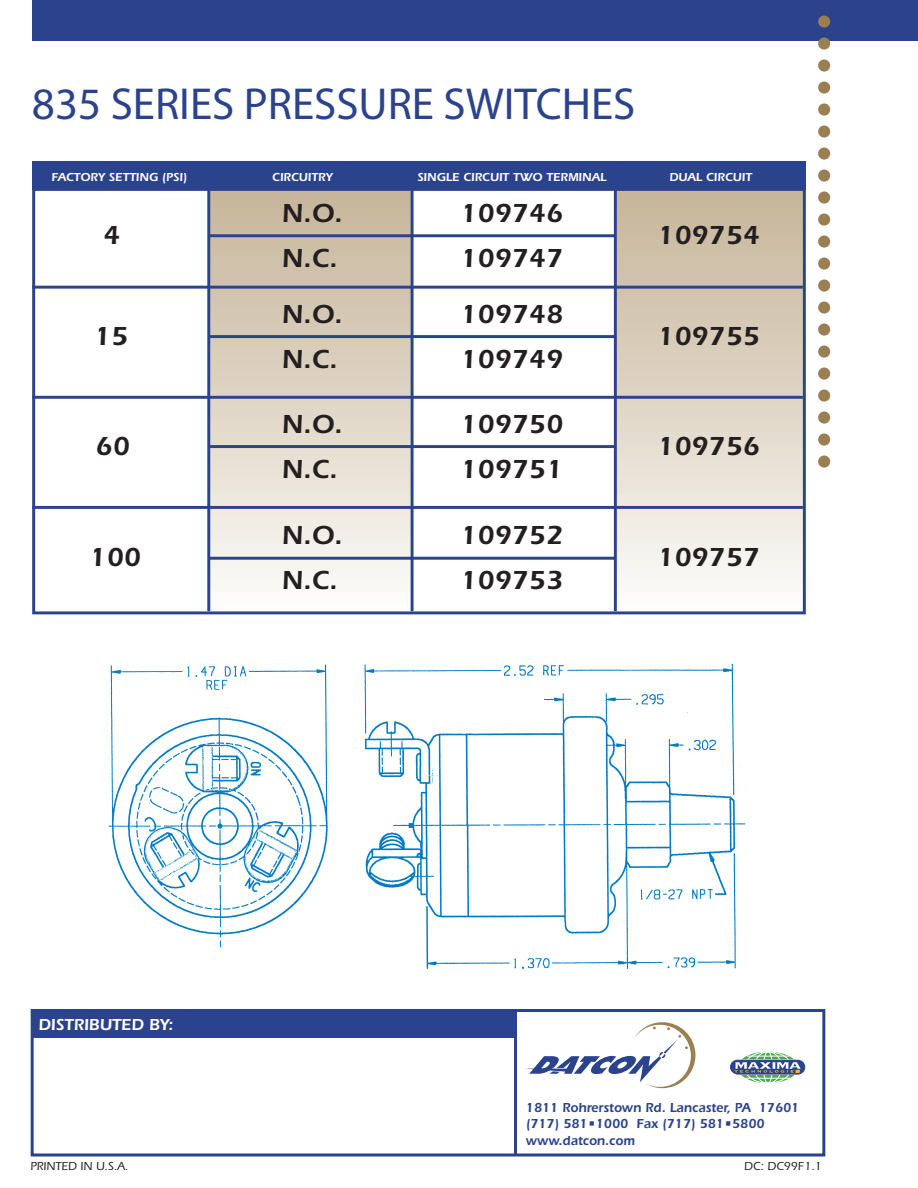
<style>
.page{position:relative;width:918px;height:1188px;background:#fff}
.page>*{position:absolute;margin:0;border:0;box-sizing:border-box;transform-origin:0 0}
.t1{font:45px "Myriad";color:#2b428d}
.t2{font:600 27px/45px "Itc Eras";color:#231f20}
.t3{font:600 16.5px "Itc Eras";color:#fff}
.t4{font:600 13.5px/16.5px "Itc Eras";color:#2b428d;scale:.95 1}
.t5{font:600 12px "Itc Eras";color:#fff}
.t6{font:500 12px "Itc Eras";color:#231f20}
</style>
<div class="page">
<div style="left:32px;top:1011px;width:484px;height:27px;background:#2b428d"></div>
<div style="left:209px;top:190px;width:203px;height:421px;background:linear-gradient(to bottom,#c5b397,#fbfaf9)"></div>
<div style="left:614px;top:190px;width:189px;height:421px;background:linear-gradient(to bottom,#c5b397,#fcfbf9)"></div>
<img style="left:108px;top:663px;width:638px;height:307px">
<div style="left:32px;top:0;width:886px;height:41px;background:#2b428d"></div>
<div style="left:818px;top:15px;width:12px;height:13px;background:#997f52;border-radius:50%"></div>
<div style="left:818px;top:37px;width:12px;height:13px;background:#997f52;border-radius:50%"></div>
<div style="left:818px;top:59px;width:12px;height:13px;background:#997f52;border-radius:50%"></div>
<div style="left:818px;top:81px;width:12px;height:13px;background:#997f52;border-radius:50%"></div>
<div style="left:818px;top:103px;width:12px;height:13px;background:#997f52;border-radius:50%"></div>
<div style="left:818px;top:125px;width:12px;height:13px;background:#997f52;border-radius:50%"></div>
<div style="left:818px;top:147px;width:12px;height:13px;background:#997f52;border-radius:50%"></div>
<div style="left:818px;top:169px;width:12px;height:13px;background:#997f52;border-radius:50%"></div>
<div style="left:818px;top:191px;width:12px;height:13px;background:#997f52;border-radius:50%"></div>
<div style="left:818px;top:213px;width:12px;height:13px;background:#997f52;border-radius:50%"></div>
<div style="left:818px;top:235px;width:12px;height:13px;background:#997f52;border-radius:50%"></div>
<div style="left:818px;top:257px;width:12px;height:13px;background:#997f52;border-radius:50%"></div>
<div style="left:818px;top:280px;width:12px;height:12px;background:#997f52;border-radius:50%"></div>
<div style="left:818px;top:302px;width:12px;height:12px;background:#997f52;border-radius:50%"></div>
<div style="left:818px;top:324px;width:12px;height:12px;background:#997f52;border-radius:50%"></div>
<div style="left:818px;top:346px;width:12px;height:12px;background:#997f52;border-radius:50%"></div>
<div style="left:818px;top:368px;width:12px;height:12px;background:#997f52;border-radius:50%"></div>
<div style="left:818px;top:390px;width:12px;height:12px;background:#997f52;border-radius:50%"></div>
<div style="left:818px;top:412px;width:12px;height:12px;background:#997f52;border-radius:50%"></div>
<div style="left:818px;top:434px;width:12px;height:12px;background:#997f52;border-radius:50%"></div>
<div style="left:818px;top:456px;width:12px;height:12px;background:#997f52;border-radius:50%"></div>
<svg style="left:738px;top:1052px;width:60px;height:31px"></svg>
<div style="left:744px;top:1051px;width:48px;height:33px;border:1px solid #fff;border-radius:50%"></div>
<div style="left:754px;top:1051px;width:28px;height:33px;border:1px solid #fff;border-radius:50%"></div>
<div style="left:763px;top:1051px;width:10px;height:33px;border:1px solid #fff;border-radius:50%"></div>
<hr style="left:747px;top:1056px;width:42px;height:1px;background:#fff">
<hr style="left:741px;top:1059px;width:54px;height:1px;background:#fff">
<hr style="left:741px;top:1074px;width:54px;height:1px;background:#fff">
<hr style="left:746px;top:1078px;width:44px;height:1px;background:#fff">
<svg style="left:730px;top:1060px;width:75px;height:14px"></svg>
<div style="left:32px;top:188px;width:774px;height:426px;border:3px solid #2b428d"></div>
<hr style="left:207px;top:190px;width:3px;height:421px;background:#2b428d">
<hr style="left:411px;top:190px;width:3px;height:421px;background:#2b428d">
<hr style="left:614px;top:190px;width:3px;height:421px;background:#2b428d">
<hr style="left:32px;top:286px;width:771px;height:3px;background:#2b428d">
<hr style="left:32px;top:396px;width:771px;height:3px;background:#2b428d">
<hr style="left:32px;top:506px;width:771px;height:3px;background:#2b428d">
<div style="left:32px;top:161px;width:774px;height:28px;background:#2b428d"></div>
<hr style="left:514px;top:1010px;width:3px;height:144px;background:#2b428d">
<svg style="left:525px;top:1022px;width:170px;height:66px"></svg>
<div style="left:31px;top:1009px;width:794px;height:147px;border:3px solid #2b428d"></div>
<hr style="left:208px;top:234px;width:408px;height:3px;background:#2b428d">
<hr style="left:208px;top:335px;width:408px;height:3px;background:#2b428d">
<hr style="left:208px;top:445px;width:408px;height:3px;background:#2b428d">
<hr style="left:208px;top:557px;width:408px;height:3px;background:#2b428d">
<h1 class="t1" style="left:32px;top:82px;width:605px">835 SERIES PRESSURE SWITCHES</h1>
<p class="t5" style="left:52px;top:170px;width:137px">FACTORY SETTING (PSI)</p>
<p class="t5" style="left:272px;top:170px;width:62px">CIRCUITRY</p>
<p class="t5" style="left:417px;top:170px;width:191px">SINGLE CIRCUIT TWO TERMINAL</p>
<p class="t5" style="left:670px;top:170px;width:84px">DUAL CIRCUIT</p>
<p class="t2" style="left:282px;top:191px;width:62px">N.O.<br>N.C.</p>
<p class="t2" style="left:461px;top:191px;width:104px">109746<br>109747</p>
<p class="t2" style="left:103px;top:212px;width:19px">4</p>
<p class="t2" style="left:657px;top:212px;width:104px">109754</p>
<p class="t2" style="left:282px;top:292px;width:62px">N.O.<br>N.C.</p>
<p class="t2" style="left:461px;top:292px;width:104px">109748<br>109749</p>
<p class="t2" style="left:94px;top:313px;width:36px">15</p>
<p class="t2" style="left:657px;top:313px;width:104px">109755</p>
<p class="t2" style="left:282px;top:402px;width:62px">N.O.<br>N.C.</p>
<p class="t2" style="left:461px;top:402px;width:104px">109750<br>109751</p>
<p class="t2" style="left:96px;top:423px;width:36px">60</p>
<p class="t2" style="left:657px;top:423px;width:104px">109756</p>
<p class="t2" style="left:282px;top:513px;width:62px">N.O.<br>N.C.</p>
<p class="t2" style="left:461px;top:513px;width:104px">109752<br>109753</p>
<p class="t2" style="left:90px;top:534px;width:53px">100</p>
<p class="t2" style="left:657px;top:534px;width:104px">109757</p>
<p class="t3" style="left:39px;top:1015px;width:136px">DISTRIBUTED BY:</p>
<p class="t4" style="left:526px;top:1099px;width:289px">1811 Rohrerstown Rd. Lancaster, PA 17601 (717) 581•1000 Fax (717) 581•5800 www.datcon.com</p>
<p class="t6" style="left:30px;top:1159px;width:99px">PRINTED IN U.S.A.</p>
<p class="t6" style="left:744px;top:1159px;width:79px">DC: DC99F1.1</p>
</div>
